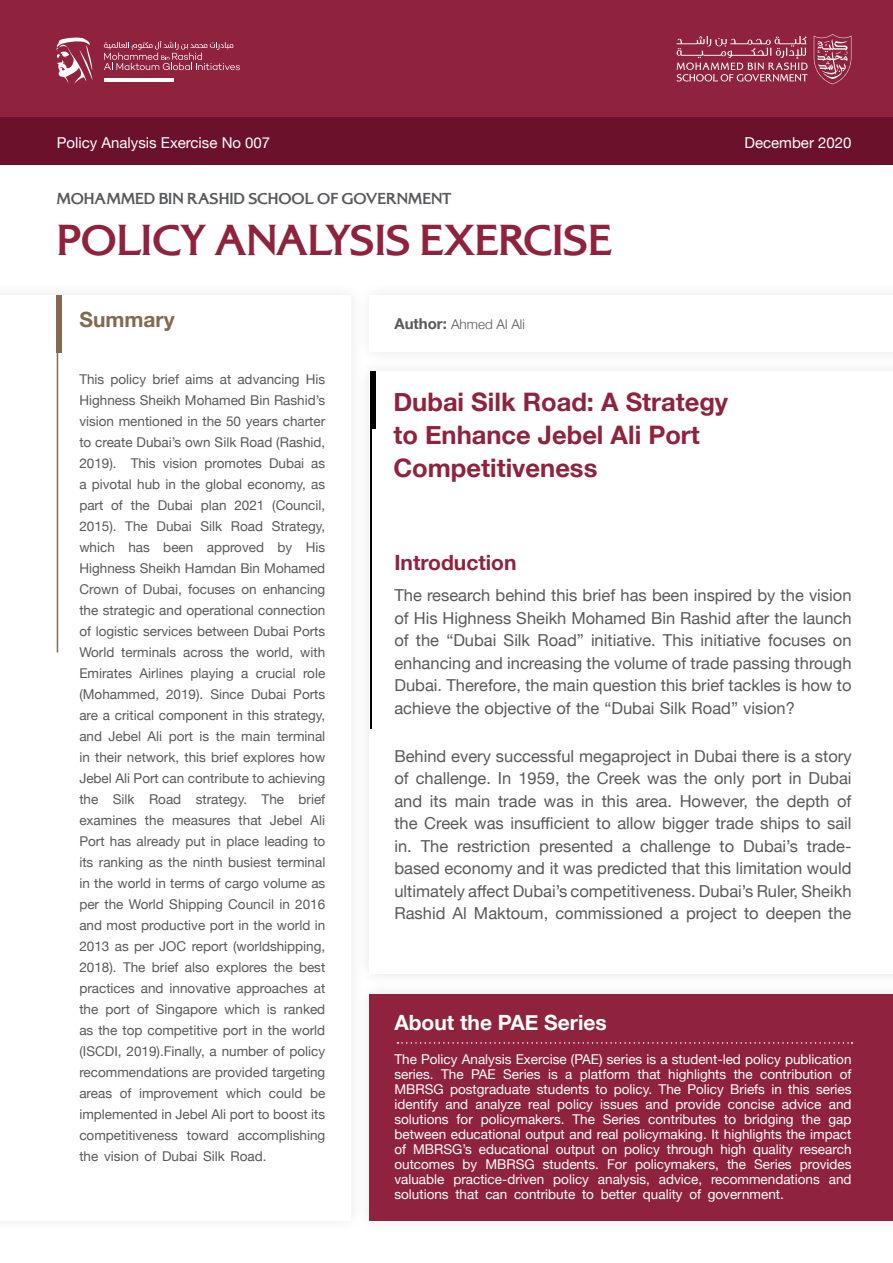
<style>
.page{position:relative;width:893px;height:1263px;background:#fff}
.page>*{position:absolute;margin:0;border:0;box-sizing:border-box;transform-origin:0 0}
.t1{font:700 45px "Alexon";color:#8f233e}
.t2{font:700 25.5px/33px "Helvetica Neue";color:#8f233e}
.t3{font:700 21px "Helvetica Neue";color:#fff}
.t4{font:700 21px "Helvetica Neue";color:#8f233e}
.t5{font:700 21px "Helvetica Neue";color:#83694f}
.t6{font:16.5px/22.5px "Helvetica Neue";color:#58595b;text-align:justify}
.t7{font:700 16.5px "Alexon";color:#58595b}
.t8{font:15px "Helvetica Neue";color:#fff}
.t9{font:13.5px/21px "Helvetica Neue";color:#58595b;text-align:justify}
.t10{font:13.5px/15px "Helvetica Neue";color:#fff;text-align:justify}
.t11{font:300 13.5px "Helvetica Neue";color:#58595b}
.s1{font-weight:700;font-size:15px}
</style>
<div class="page">
<div style="left:0;top:281px;width:365px;height:954px;background:#f9f9f9"></div>
<div style="left:0;top:295px;width:351px;height:925px;background:#fff"></div>
<div style="left:356px;top:281px;width:537px;height:85px;background:#f9f9f9"></div>
<div style="left:370px;top:295px;width:523px;height:57px;background:#fff"></div>
<div style="left:356px;top:357px;width:537px;height:631px;background:#fafafa"></div>
<div style="left:370px;top:371px;width:523px;height:603px;background:#fff"></div>
<div style="left:0;top:0;width:893px;height:117px;background:#8f233e"></div>
<div style="left:0;top:117px;width:893px;height:47px;background:#6c112b"></div>
<svg style="left:814px;top:34px;width:37px;height:50px"></svg>
<svg style="left:676px;top:36px;width:132px;height:45px"></svg>
<svg style="left:56px;top:37px;width:37px;height:47px"></svg>
<svg style="left:104px;top:41px;width:136px;height:29px"></svg>
<hr style="left:104px;top:78px;width:69px;height:4px;background:#fff">
<div style="left:57px;top:295px;width:5px;height:57px;background:#83694f"></div>
<hr style="left:57px;top:345px;width:1px;height:307px;background:#83694f">
<div style="left:370px;top:371px;width:5px;height:57px;background:#000"></div>
<hr style="left:370px;top:421px;width:1px;height:307px;background:#000">
<div style="left:356px;top:980px;width:537px;height:254px;background:#fbfbfb"></div>
<div style="left:370px;top:994px;width:523px;height:226px;background:#8f233e"></div>
<svg style="left:397px;top:1042px;width:455px;height:2px"></svg>
<p class="t8" style="left:57px;top:131px;width:215px">Policy Analysis Exercise No 007</p>
<p class="t8" style="left:744px;top:131px;width:108px">December 2020</p>
<p class="t7" style="left:57px;top:188px;width:396px">MOHAMMED BIN RASHID SCHOOL OF GOVERNMENT</p>
<h1 class="t1" style="left:57px;top:210px;width:556px">POLICY ANALYSIS EXERCISE</h1>
<h3 class="t5" style="left:79px;top:303px;width:97px">Summary</h3>
<p class="t9" style="left:79px;top:370px;width:247px">This policy brief aims at advancing His Highness Sheikh Mohamed Bin Rashid’s vision mentioned in the 50 years charter to create Dubai’s own Silk Road (Rashid, 2019). This vision promotes Dubai as a pivotal hub in the global economy, as part of the Dubai plan 2021 (Council, 2015). The Dubai Silk Road Strategy, which has been approved by His Highness Sheikh Hamdan Bin Mohamed Crown of Dubai, focuses on enhancing the strategic and operational connection of logistic services between Dubai Ports World terminals across the world, with Emirates Airlines playing a crucial role (Mohammed, 2019). Since Dubai Ports are a critical component in this strategy, and Jebel Ali port is the main terminal in their network, this brief explores how Jebel Ali Port can contribute to achieving the Silk Road strategy. The brief examines the measures that Jebel Ali Port has already put in place leading to its ranking as the ninth busiest terminal in the world in terms of cargo volume as per the World Shipping Council in 2016 and most productive port in the world in 2013 as per JOC report (worldshipping, 2018). The brief also explores the best practices and innovative approaches at the port of Singapore which is ranked as the top competitive port in the world (ISCDI, 2019).Finally, a number of policy recommendations are provided targeting areas of improvement which could be implemented in Jebel Ali port to boost its competitiveness toward accomplishing the vision of Dubai Silk Road.</p>
<p class="t11" style="left:394px;top:313px;width:132px"><span class="s1">Author:</span> Ahmed Al Ali</p>
<h2 class="t2" style="left:393px;top:386px;width:336px">Dubai Silk Road: A Strategy to Enhance Jebel Ali Port<br>Competitiveness</h2>
<h3 class="t4" style="left:394px;top:546px;width:124px">Introduction</h3>
<p class="t6" style="left:394px;top:585px;width:459px">The research behind this brief has been inspired by the vision of His Highness Sheikh Mohamed Bin Rashid after the launch of the “Dubai Silk Road” initiative. This initiative focuses on enhancing and increasing the volume of trade passing through Dubai. Therefore, the main question this brief tackles is how to achieve the objective of the “Dubai Silk Road” vision?</p>
<p class="t6" style="left:394px;top:745px;width:459px">Behind every successful megaproject in Dubai there is a story of challenge. In 1959, the Creek was the only port in Dubai and its main trade was in this area. However, the depth of the Creek was insufficient to allow bigger trade ships to sail in. The restriction presented a challenge to Dubai’s trade&shy;based economy and it was predicted that this limitation would ultimately affect Dubai’s competitiveness. Dubai’s Ruler, Sheikh Rashid Al Maktoum, commissioned a project to deepen the</p>
<h3 class="t3" style="left:394px;top:1006px;width:214px">About the PAE Series</h3>
<p class="t10" style="left:394px;top:1053px;width:459px">The Policy Analysis Exercise (PAE) series is a student-led policy publication series. The PAE Series is a platform that highlights the contribution of MBRSG postgraduate students to policy. The Policy Briefs in this series identify and analyze real policy issues and provide concise advice and solutions for policymakers. The Series contributes to bridging the gap between educational output and real policymaking. It highlights the impact of MBRSG’s educational output on policy through high quality research outcomes by MBRSG students. For policymakers, the Series provides valuable practice-driven policy analysis, advice, recommendations and solutions that can contribute to better quality of government.</p>
</div>
